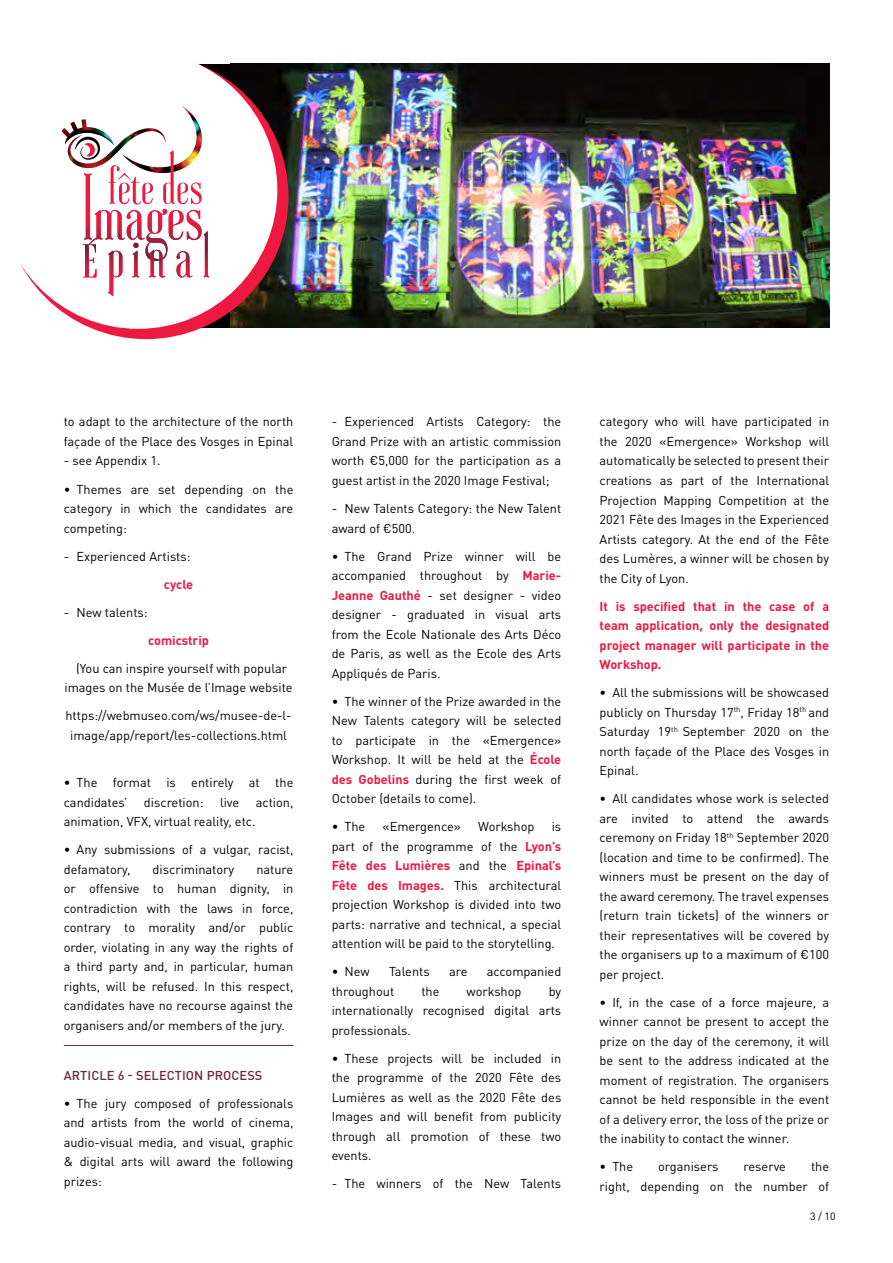
<style>
.page{position:relative;width:893px;height:1263px;background:#fff}
.page>*{position:absolute;margin:0;border:0;box-sizing:border-box;transform-origin:0 0}
.texte{font:12.75px/19.5px "DINOT";color:#000;text-align:justify}
.texte-2{font:700 12.75px/19.5px "DINOT";color:#ed1941;text-align:justify}
.articles{font:500 12.75px "DINOT";letter-spacing:.01em;color:#6e243c}
.t1{font:10.5px "DINOT";color:#000}
.s1{font-weight:700;color:#ed1941}
</style>
<div class="page">
<img style="left:277px;top:64px;width:552px;height:263px">
<svg style="left:17px;top:62px;width:260px;height:267px"></svg>
<img style="left:62px;top:106px;width:141px;height:67px">
<svg style="left:65px;top:126px;width:144px;height:170px"></svg>
<hr style="left:64px;top:1045px;width:229px;height:1px;background:#6e243c">
<p class="texte" style="left:64px;top:412px;width:231px">to adapt to the architecture of the north façade of the Place des Vosges in Epinal</p>
<p class="texte" style="left:64px;top:451px;width:98px">- see Appendix 1.</p>
<p class="texte" style="left:64px;top:479px;width:231px">• Themes are set depending on the category in which the candidates are competing:</p>
<p class="texte" style="left:64px;top:546px;width:128px">- Experienced Artists:</p>
<p class="texte-2" style="left:164px;top:574px;width:31px">cycle</p>
<p class="texte" style="left:64px;top:602px;width:85px">- New talents:</p>
<p class="texte-2" style="left:148px;top:630px;width:62px">comicstrip</p>
<p class="texte" style="left:64px;top:658px;width:230px;text-align:center">(You can inspire yourself with popular images on the Musée de l’Image website</p>
<p class="texte" style="left:65px;top:705px;width:228px;text-align:center">https://webmuseo.com/ws/musee-de-l&shy;image/app/report/les-collections.html</p>
<p class="texte" style="left:64px;top:772px;width:231px">• The format is entirely at the candidates’</p>
<p class="texte" style="left:144px;top:792px;width:61px">discretion:</p>
<p class="texte" style="left:220px;top:792px;width:21px">live</p>
<p class="texte" style="left:256px;top:792px;width:39px">action,</p>
<p class="texte" style="left:64px;top:811px;width:193px">animation, VFX, virtual reality, etc.</p>
<p class="texte" style="left:64px;top:839px;width:231px">• Any submissions of a vulgar, racist, defamatory,</p>
<p class="texte" style="left:153px;top:859px;width:83px">discriminatory</p>
<p class="texte" style="left:64px;top:859px;width:231px;text-indent:193px">nature or offensive to human dignity, in contradiction with the laws in force, contrary to morality and/or public order, violating in any way the rights of a third party and, in particular, human rights, will be refused. In this respect, candidates have no recourse against the organisers and/or members of the jury.</p>
<p class="articles" style="left:64px;top:1067px;width:200px">ARTICLE 6 - SELECTION PROCESS</p>
<p class="texte" style="left:64px;top:1093px;width:231px">• The jury composed of professionals and artists from the world of cinema, audio-visual media, and visual, graphic &amp; digital arts will award the following prizes:</p>
<p class="texte" style="left:332px;top:412px;width:231px">- Experienced Artists Category: the Grand Prize with an artistic commission worth €5,000 for the participation as a guest artist in the 2020 Image Festival;</p>
<p class="texte" style="left:332px;top:498px;width:231px">- New Talents Category: the New Talent award of €500.</p>
<p class="texte" style="left:332px;top:546px;width:231px">• The Grand Prize winner will be accompanied throughout by <span class="s1">Marie-Jeanne Gauthé</span> - set designer - video designer - graduated in visual arts from the Ecole Nationale des Arts Déco de Paris, as well as the Ecole des Arts Appliqués de Paris.</p>
<p class="texte" style="left:332px;top:691px;width:231px">• The winner of the Prize awarded in the New Talents category will be selected to participate in the «Emergence» Workshop. It will be held at the <span class="s1">École des Gobelins</span> during the first week of October (details to come).</p>
<p class="texte" style="left:332px;top:816px;width:35px">• The</p>
<p class="texte" style="left:383px;top:816px;width:80px">«Emergence»</p>
<p class="texte" style="left:478px;top:816px;width:58px">Workshop</p>
<p class="texte" style="left:332px;top:816px;width:231px;text-indent:220px">is part of the programme of the <span class="s1">Lyon’s Fête des Lumières</span> and the <span class="s1">Epinal’s Fête des Images.</span> This architectural projection Workshop is divided into two parts: narrative and technical, a special attention will be paid to the storytelling.</p>
<p class="texte" style="left:332px;top:961px;width:40px">• New</p>
<p class="texte" style="left:389px;top:961px;width:42px">Talents</p>
<p class="texte" style="left:449px;top:961px;width:20px">are</p>
<p class="texte" style="left:487px;top:961px;width:76px">accompanied</p>
<p class="texte" style="left:332px;top:981px;width:64px">throughout</p>
<p class="texte" style="left:421px;top:981px;width:20px">the</p>
<p class="texte" style="left:467px;top:981px;width:56px">workshop</p>
<p class="texte" style="left:332px;top:981px;width:231px;text-indent:217px">by internationally recognised digital arts professionals.</p>
<p class="texte" style="left:332px;top:1048px;width:231px">• These projects will be included in the programme of the 2020 Fête des Lumières as well as the 2020 Fête des Images and will benefit from publicity through all promotion of these two events.</p>
<p class="texte" style="left:332px;top:1173px;width:231px">- The winners of the New Talents</p>
<p class="texte" style="left:600px;top:412px;width:231px">category who will have participated in the 2020 «Emergence» Workshop will automatically be selected to present their creations as part of the International Projection Mapping Competition at the 2021 Fête des Images in the Experienced Artists category. At the end of the Fête des Lumères, a winner will be chosen by the City of Lyon.</p>
<p class="texte-2" style="left:600px;top:596px;width:231px">It is specified that in the case of a team application, only the designated project manager will participate in the Workshop.</p>
<p class="texte" style="left:600px;top:682px;width:231px">• All the submissions will be showcased publicly on Thursday 17<sup>th</sup>, Friday 18<sup>th</sup> and Saturday 19<sup>th</sup> September 2020 on the north façade of the Place des Vosges in Epinal.</p>
<p class="texte" style="left:600px;top:788px;width:231px">• All candidates whose work is selected are invited to attend the awards ceremony on Friday 18<sup>th</sup> September 2020 (location and time to be confirmed). The winners must be present on the day of the award ceremony. The travel expenses (return train tickets) of the winners or their representatives will be covered by the organisers up to a maximum of €100 per project.</p>
<p class="texte" style="left:600px;top:992px;width:231px">• If, in the case of a force majeure, a winner cannot be present to accept the prize on the day of the ceremony, it will be sent to the address indicated at the moment of registration. The organisers cannot be held responsible in the event of a delivery error, the loss of the prize or the inability to contact the winner.</p>
<p class="texte" style="left:600px;top:1156px;width:35px">• The</p>
<p class="texte" style="left:658px;top:1156px;width:62px">organisers</p>
<p class="texte" style="left:743px;top:1156px;width:44px">reserve</p>
<p class="texte" style="left:600px;top:1156px;width:231px;text-align:right">the<br>right, depending on the number of</p>
<p class="t1" style="left:810px;top:1210px;width:27px">3 / 10</p>
</div>
